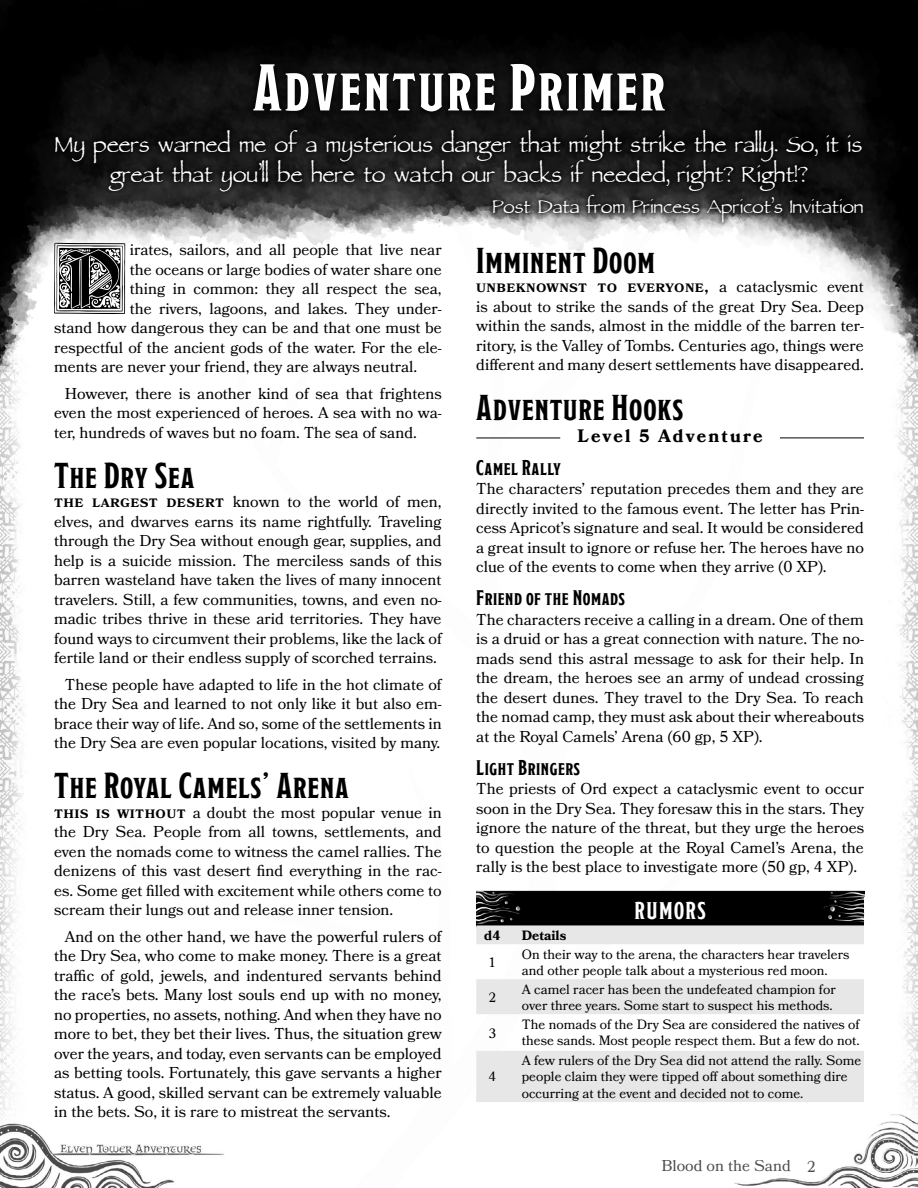
<style>
.page{position:relative;width:918px;height:1188px;background:#fff}
.page>*{position:absolute;margin:0;border:0;box-sizing:border-box;transform-origin:0 0}
.Drops_Caps{font:88.8px "Neugotische Initialen";color:#000}
.Chapter_Header_-_for{font:700 66px "Modesto Condensed";letter-spacing:.04em;color:#fff}
.Epigraph{font:36px/30px "Parchment MF";color:#fff;text-align:center}
.Heading_1{font:36px "Modesto Condensed";letter-spacing:.025em;color:#000}
.Epigraph_Author{font:30px "Parchment MF";color:#fff}
.Random_Encounters_Ta{font:700 24px "Modesto Condensed";letter-spacing:.06em;color:#fff}
.Heading_2{font:700 21px "Modesto Condensed";letter-spacing:.025em;color:#000}
.Encounter_Level{font:700 18px "Bookmania";letter-spacing:.12em;color:#000}
.Small_Caps_-_after_H{font:600 16.5px "Bookmania";letter-spacing:.025em;color:#000}
.Small_Caps_-_after_H-2{font:15.75px/19.5px "Bookmania";color:#000;text-align:justify}
.Core_Body_-_Indented{font:15.75px/19.5px "Bookmania";color:#000;text-align:justify}
.Core_Body{font:15.75px/19.5px "Bookmania";color:#000;text-align:justify}
.Drops_Caps-2{font:15.75px "Bookmania";color:#000}
.Lines{font:13.5px/16.2px "Bookmania";color:#000}
.Lines-2{font:700 13.5px "Bookmania";color:#000}
.Numbers{font:13.5px "Bookmania";color:#000}
.Numbers-2{font:700 13.5px "Bookmania";color:#000}
.s1{font-weight:600;font-size:16.5px}
.s2{font-weight:400;font-size:15.75px}
</style>
<div class="page">
<img style="left:0;top:395px;width:918px;height:793px">
<img style="left:0;top:0;width:918px;height:395px">
<div style="left:50px;top:124px;width:819px;height:105px;background:#000;opacity:.75"></div>
<div style="left:247px;top:58px;width:424px;height:59px;background:#090909"></div>
<hr style="left:780px;top:438px;width:84px;height:1px;background:#000">
<hr style="left:476px;top:438px;width:84px;height:1px;background:#000">
<div style="left:476px;top:894px;width:388px;height:33px;background:#000"></div>
<svg style="left:476px;top:925px;width:388px;height:177px;fill:#e7e7e7"></svg>
<img style="left:476px;top:891px;width:388px;height:33px">
<p class="Chapter_Header_-_for" style="left:253px;top:55px;width:414px">Adventure Primer</p>
<p class="Epigraph" style="left:55px;top:132px;width:809px">My peers warned me of a mysterious danger that might strike the rally. So, it is great that you’ll be here to watch our backs if needed, right? Right!?</p>
<p class="Epigraph_Author" style="left:493px;top:194px;width:373px">Post Data from Princess Apricot’s Invitation</p>
<p class="Drops_Caps" style="left:50px;top:231px;width:81px">P</p>
<p class="Drops_Caps-2" style="left:130px;top:241px;width:314px">irates, sailors, and all people that live near</p>
<p class="Drops_Caps-2" style="left:130px;top:260px;width:314px">the oceans or large bodies of water share one</p>
<p class="Drops_Caps-2" style="left:130px;top:280px;width:314px">thing in common: they all respect the sea,</p>
<p class="Drops_Caps-2" style="left:130px;top:299px;width:314px">the rivers, lagoons, and lakes. They under-</p>
<p class="Drops_Caps-2" style="left:54px;top:319px;width:389px">stand how dangerous they can be and that one must be</p>
<p class="Drops_Caps-2" style="left:54px;top:338px;width:389px">respectful of the ancient gods of the water. For the ele-</p>
<p class="Drops_Caps-2" style="left:54px;top:358px;width:365px">ments are never your friend, they are always neutral.</p>
<p class="Core_Body_-_Indented" style="left:54px;top:383px;width:389px;text-indent:11px">However, there is another kind of sea that frightens even the most experienced of heroes. A sea with no wa&shy;ter, hundreds of waves but no foam. The sea of sand.</p>
<p class="Heading_1" style="left:54px;top:457px;width:142px">The Dry Sea</p>
<p class="Small_Caps_-_after_H-2" style="left:54px;top:492px;width:389px"><span class="s1">The largest desert</span> known to the world of men, elves, and dwarves earns its name rightfully. Traveling through the Dry Sea without enough gear, supplies, and help is a suicide mission. The merciless sands of this barren wasteland have taken the lives of many innocent travelers. Still, a few communities, towns, and even no&shy;madic tribes thrive in these arid territories. They have found ways to circumvent their problems, like the lack of fertile land or their endless supply of scorched terrains.</p>
<p class="Core_Body_-_Indented" style="left:54px;top:674px;width:389px;text-indent:11px">These people have adapted to life in the hot climate of the Dry Sea and learned to not only like it but also em&shy;brace their way of life. And so, some of the settlements in the Dry Sea are even popular locations, visited by many.</p>
<p class="Heading_1" style="left:54px;top:768px;width:296px">The Royal Camels’ Arena</p>
<p class="Small_Caps_-_after_H-2" style="left:54px;top:803px;width:389px"><span class="s1">This is without</span> a doubt the most popular venue in the Dry Sea. People from all towns, settlements, and even the nomads come to witness the camel rallies. The denizens of this vast desert find everything in the rac&shy;es. Some get filled with excitement while others come to scream their lungs out and release inner tension.</p>
<p class="Core_Body_-_Indented" style="left:54px;top:926px;width:389px;text-indent:11px">And on the other hand, we have the powerful rulers of the Dry Sea, who come to make money. There is a great traffic of gold, jewels, and indentured servants behind the race’s bets. Many lost souls end up with no money, no properties, no assets, nothing. And when they have no more to bet, they bet their lives. Thus, the situation grew over the years, and today, even servants can be employed as betting tools. Fortunately, this gave servants a higher status. A good, skilled servant can be extremely valuable in the bets. So, it is rare to mistreat the servants.</p>
<p class="Heading_1" style="left:476px;top:242px;width:180px">Imminent Doom</p>
<p class="Small_Caps_-_after_H" style="left:476px;top:277px;width:389px">Unbeknownst to everyone, <span class="s2">a cataclysmic event</span></p>
<p class="Small_Caps_-_after_H-2" style="left:476px;top:297px;width:389px">is about to strike the sands of the great Dry Sea. Deep within the sands, almost in the middle of the barren ter&shy;ritory, is the Valley of Tombs. Centuries ago, things were different and many desert settlements have disappeared.</p>
<p class="Heading_1" style="left:476px;top:390px;width:208px">Adventure Hooks</p>
<p class="Encounter_Level" style="left:577px;top:425px;width:187px">Level 5 Adventure</p>
<p class="Heading_2" style="left:476px;top:457px;width:86px">Camel Rally</p>
<p class="Core_Body" style="left:476px;top:479px;width:389px">The characters’ reputation precedes them and they are directly invited to the famous event. The letter has Prin&shy;cess Apricot’s signature and seal. It would be considered a great insult to ignore or refuse her. The heroes have no clue of the events to come when they arrive (0 XP).</p>
<p class="Heading_2" style="left:476px;top:588px;width:150px">Friend of the Nomads</p>
<p class="Core_Body" style="left:476px;top:610px;width:389px">The characters receive a calling in a dream. One of them is a druid or has a great connection with nature. The no&shy;mads send this astral message to ask for their help. In the dream, the heroes see an army of undead crossing the desert dunes. They travel to the Dry Sea. To reach the nomad camp, they must ask about their whereabouts at the Royal Camels’ Arena (60 gp, 5 XP).</p>
<p class="Heading_2" style="left:476px;top:757px;width:105px">Light Bringers</p>
<p class="Core_Body" style="left:476px;top:779px;width:389px">The priests of Ord expect a cataclysmic event to occur soon in the Dry Sea. They foresaw this in the stars. They ignore the nature of the threat, but they urge the heroes to question the people at the Royal Camel’s Arena, the rally is the best place to investigate more (50 gp, 4 XP).</p>
<p class="Random_Encounters_Ta" style="left:634px;top:899px;width:73px">RUMORS</p>
<p class="Numbers-2" style="left:484px;top:927px;width:17px">d4</p>
<p class="Lines-2" style="left:522px;top:927px;width:46px">Details</p>
<p class="Numbers" style="left:488px;top:954px;width:9px">1</p>
<p class="Lines" style="left:522px;top:946px;width:329px">On their way to the arena, the characters hear travelers and other people talk about a mysterious red moon.</p>
<p class="Numbers" style="left:488px;top:989px;width:9px">2</p>
<p class="Lines" style="left:522px;top:981px;width:315px">A camel racer has been the undefeated champion for over three years. Some start to suspect his methods.</p>
<p class="Numbers" style="left:488px;top:1025px;width:9px">3</p>
<p class="Lines" style="left:522px;top:1016px;width:339px">The nomads of the Dry Sea are considered the natives of these sands. Most people respect them. But a few do not.</p>
<p class="Numbers" style="left:488px;top:1069px;width:9px">4</p>
<p class="Lines" style="left:522px;top:1053px;width:341px">A few rulers of the Dry Sea did not attend the rally. Some people claim they were tipped off about something dire occurring at the event and decided not to come.</p>
<p class="Core_Body_-_Indented" style="left:661px;top:1156px;width:156px">Blood on the Sand 2</p>
</div>
